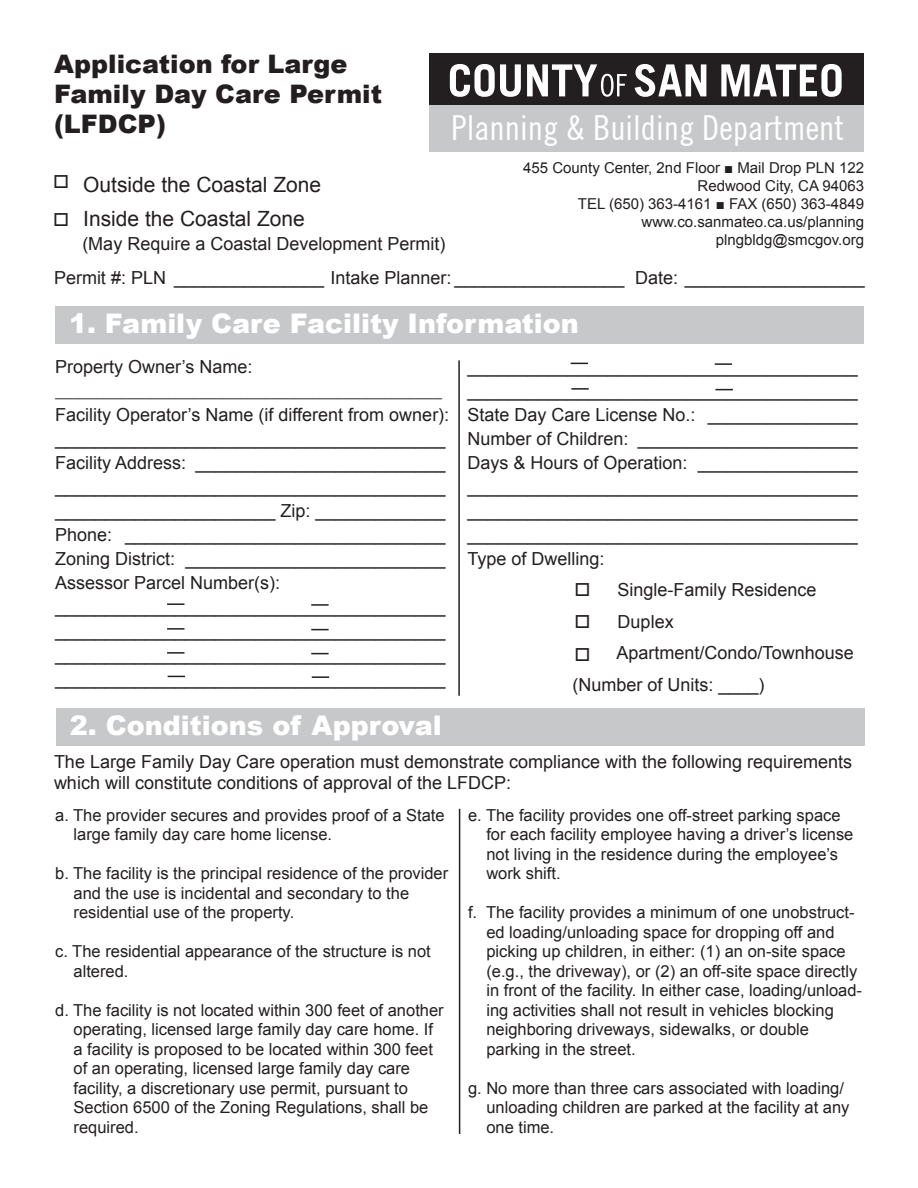
<style>
.page{position:relative;width:918px;height:1188px;background:#fff}
.page>*{position:absolute;margin:0;border:0;box-sizing:border-box;transform-origin:0 0}
.t1{font:condensed 34.5px "Trade Gothic No.18";color:#fff}
.t2{font:900 27px "Arial";color:#fff}
.t3{font:900 25.5px/30px "Arial";color:#231f20}
.t4{font:21px/34.5px "Arial";color:#231f20}
.t5{font:18px/24px "Arial";color:#231f20;text-align:justify}
.t6{font:16.5px/19.5px "Arial";color:#231f20}
.t7{font:15px/18px "Arial";color:#231f20;text-align:right}
.s1{font-family:"Minion Pro"}
</style>
<div class="page">
<div style="left:429px;top:53px;width:434px;height:52px;background:#231f20"></div>
<div style="left:429px;top:105px;width:434px;height:47px;background:#c7c8ca"></div>
<svg style="left:450px;top:64px;width:71px;height:33px"></svg>
<svg style="left:527px;top:64px;width:100px;height:33px"></svg>
<svg style="left:635px;top:64px;width:71px;height:33px"></svg>
<svg style="left:721px;top:64px;width:121px;height:33px"></svg>
<div style="left:55px;top:306px;width:808px;height:37px;background:#c7c8ca"></div>
<hr style="left:458px;top:360px;width:2px;height:336px;background:#231f20">
<svg style="left:167px;top:603px;width:18px;height:2px"></svg>
<svg style="left:311px;top:604px;width:18px;height:2px"></svg>
<svg style="left:167px;top:628px;width:18px;height:2px"></svg>
<svg style="left:311px;top:629px;width:18px;height:1px"></svg>
<svg style="left:167px;top:652px;width:18px;height:2px"></svg>
<svg style="left:311px;top:653px;width:18px;height:1px"></svg>
<svg style="left:571px;top:363px;width:17px;height:1px"></svg>
<svg style="left:715px;top:363px;width:17px;height:2px"></svg>
<svg style="left:571px;top:388px;width:18px;height:2px"></svg>
<svg style="left:715px;top:389px;width:18px;height:1px"></svg>
<div style="left:56px;top:708px;width:808px;height:37px;background:#c7c8ca"></div>
<hr style="left:459px;top:809px;width:1px;height:325px;background:#231f20">
<svg style="left:168px;top:676px;width:17px;height:1px"></svg>
<svg style="left:312px;top:676px;width:17px;height:2px"></svg>
<p class="t3" style="left:54px;top:48px;width:295px">Application for Large</p>
<p class="t3" style="left:54px;top:78px;width:330px">Family Day Care Permit (LFDCP)</p>
<p class="t4" style="left:83px;top:167px;width:240px">Outside the Coastal Zone<br>Inside the Coastal Zone</p>
<p class="t5" style="left:82px;top:232px;width:365px">(May Require a Coastal Development Permit)</p>
<p class="t5" style="left:54px;top:266px;width:812px">Permit #: PLN _______________ Intake Planner: _________________ Date: __________________</p>
<p class="t2" style="left:69px;top:304px;width:511px">1. Family Care Facility Information</p>
<p class="t5" style="left:55px;top:355px;width:396px;text-align:left">Property Owner’s Name: <span class="s1">___________________________________________<br></span>Facility Operator’s Name (if different from owner):</p>
<p class="t5" style="left:55px;top:427px;width:392px">_______________________________________ Facility Address: _________________________ _______________________________________ ______________________ Zip: _____________ Phone: ________________________________ Zoning District: __________________________ Assessor Parcel Number(s):</p>
<p class="t5" style="left:55px;top:595px;width:392px">_______________________________________ _______________________________________ _______________________________________ _______________________________________</p>
<p class="t1" style="left:451px;top:108px;width:394px">Planning &amp; Building Department</p>
<p class="t7" style="left:523px;top:159px;width:342px">455 County Center, 2nd Floor ■ Mail Drop PLN 122</p>
<p class="t7" style="left:698px;top:177px;width:168px">Redwood City, CA 94063</p>
<p class="t7" style="left:578px;top:195px;width:288px">TEL (650) 363-4161 ■ FAX (650) 363-4849 www.co.sanmateo.ca.us/planning</p>
<p class="t7" style="left:716px;top:231px;width:150px">plngbldg@smcgov.org</p>
<p class="t5" style="left:468px;top:355px;width:392px">_______________________________________ _______________________________________ State Day Care License No.: _______________ Number of Children: ______________________ Days &amp; Hours of Operation: ________________ _______________________________________ _______________________________________ _______________________________________ Type of Dwelling:</p>
<p class="t5" style="left:618px;top:578px;width:201px">Single-Family Residence</p>
<p class="t5" style="left:618px;top:610px;width:58px">Duplex</p>
<p class="t5" style="left:617px;top:641px;width:239px">Apartment/Condo/Townhouse</p>
<p class="t5" style="left:573px;top:673px;width:194px">(Number of Units: ____)</p>
<p class="t2" style="left:70px;top:706px;width:374px">2. Conditions of Approval</p>
<p class="t5" style="left:54px;top:752px;width:800px;line-height:21px">The Large Family Day Care operation must demonstrate compliance with the following requirements which will constitute conditions of approval of the LFDCP:</p>
<p class="t6" style="left:74px;top:805px;width:373px;text-indent:-18px">a. The provider secures and provides proof of a State large family day care home license.</p>
<p class="t6" style="left:74px;top:864px;width:376px;text-indent:-18px">b. The facility is the principal residence of the provider and the use is incidental and secondary to the residential use of the property.</p>
<p class="t6" style="left:74px;top:942px;width:359px;text-indent:-18px">c. The residential appearance of the structure is not altered.</p>
<p class="t6" style="left:74px;top:1000px;width:372px;text-indent:-18px">d. The facility is not located within 300 feet of another operating, licensed large family day care home. If a facility is proposed to be located within 300 feet of an operating, licensed large family day care facility, a discretionary use permit, pursuant to Section 6500 of the Zoning Regulations, shall be required.</p>
<p class="t6" style="left:486px;top:805px;width:369px;text-indent:-18px">e. The facility provides one off-street parking space for each facility employee having a driver’s license not living in the residence during the employee’s work shift.</p>
<p class="t6" style="left:486px;top:903px;width:377px;text-indent:-18px">f. The facility provides a minimum of one unobstruct&shy;ed loading/unloading space for dropping off and picking up children, in either: (1) an on-site space (e.g., the driveway), or (2) an off-site space directly in front of the facility. In either case, loading/unload&shy;ing activities shall not result in vehicles blocking neighboring driveways, sidewalks, or double parking in the street.</p>
<p class="t6" style="left:486px;top:1078px;width:365px;text-indent:-18px">g. No more than three cars associated with loading/ unloading children are parked at the facility at any one time.</p>
</div>
